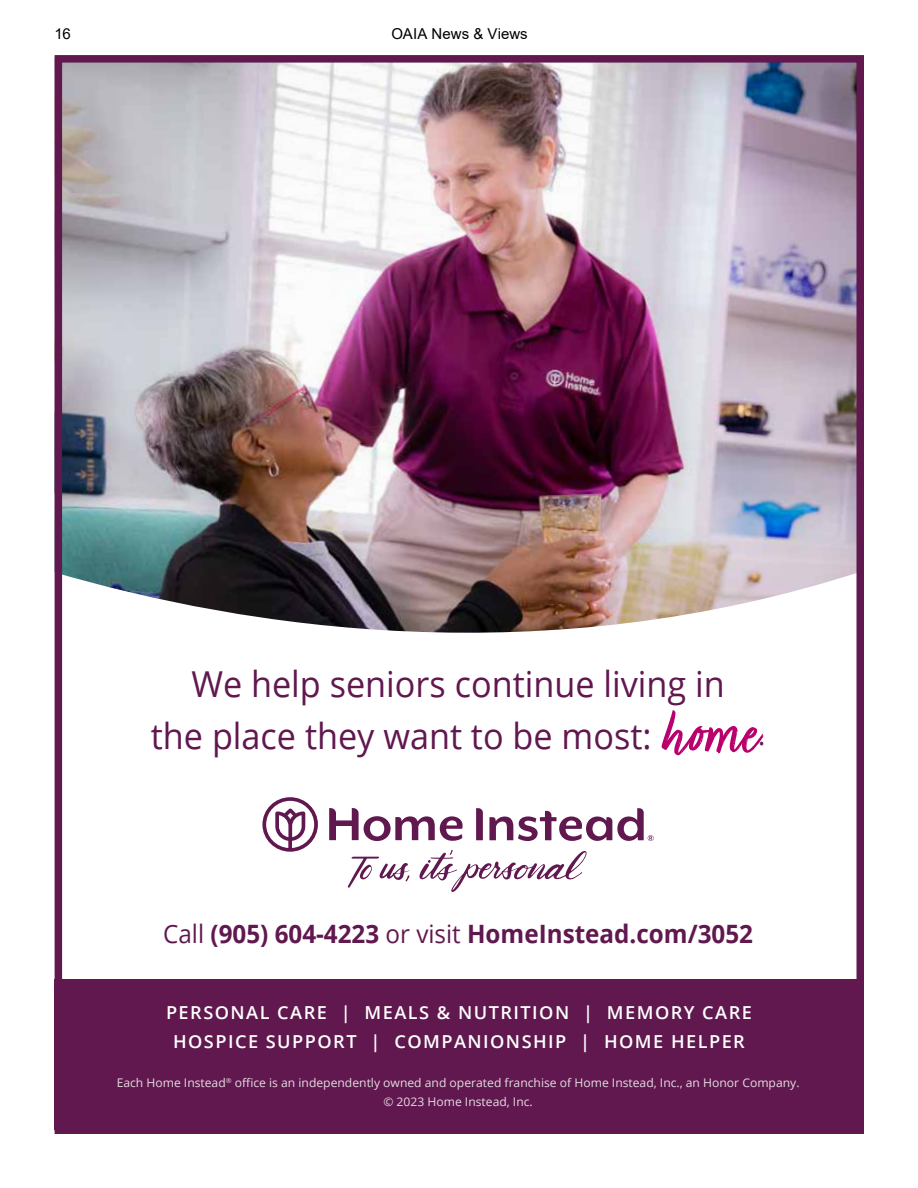
<style>
.page{position:relative;width:918px;height:1188px;background:#fff}
.page>*{position:absolute;margin:0;border:0;box-sizing:border-box;transform-origin:0 0}
.t1{font:35.7px/52.1px "Open Sans";color:#60184f;text-align:center;scale:.96 1}
.t2{font:28.35px "Open Sans";color:#60184f;scale:.96 1}
.t3{font:700 25.35px "Open Sans";color:#60184f;scale:.96 1}
.t4{font:600 17.85px/29.8px "Open Sans";letter-spacing:.08em;color:#fff;text-align:center}
.t5{font:15px "Arial";color:#000}
.t6{font:11.85px/19.4px "Open Sans";color:#fff;text-align:center}
.s1{font-family:"Turbinado Pro";font-size:72.9px;color:#ba006e}
.s2{font-weight:400}
</style>
<div class="page">
<div style="left:55px;top:980px;width:809px;height:150px;background:#60184f"></div>
<img style="left:64px;top:64px;width:791px;height:569px">
<svg style="left:262px;top:797px;width:56px;height:55px"></svg>
<svg style="left:329px;top:808px;width:134px;height:33px"></svg>
<svg style="left:476px;top:808px;width:7px;height:32px"></svg>
<svg style="left:489px;top:808px;width:165px;height:33px"></svg>
<svg style="left:420px;top:850px;width:167px;height:42px"></svg>
<svg style="left:348px;top:857px;width:62px;height:31px"></svg>
<div style="left:55px;top:55px;width:809px;height:1079px;border:8px solid #60184f"></div>
<p class="t5" style="left:55px;top:23px;width:18px">16</p>
<p class="t5" style="left:391px;top:23px;width:138px">OAIA News &amp; Views</p>
<h1 class="t1" style="left:151px;top:657px;width:634px">We help seniors continue living in<br>the place they want to be most: <span class="s1">home</span></h1>
<h2 class="t2" style="left:758px;top:715px;width:9px">.</h2>
<h3 class="t3" style="left:163px;top:915px;width:616px"><span class="s2">Call</span> (905) 604-4223 <span class="s2">or visit</span> HomeInstead.com/3052</h3>
<h3 class="t4" style="left:166px;top:997px;width:587px">PERSONAL CARE | MEALS &amp; NUTRITION | MEMORY CARE<br>HOSPICE SUPPORT | COMPANIONSHIP | HOME HELPER</h3>
<p class="t6" style="left:117px;top:1072px;width:685px">Each Home Instead<sup>®</sup> office is an independently owned and operated franchise of Home Instead, Inc., an Honor Company. © 2023 Home Instead, Inc.</p>
</div>
